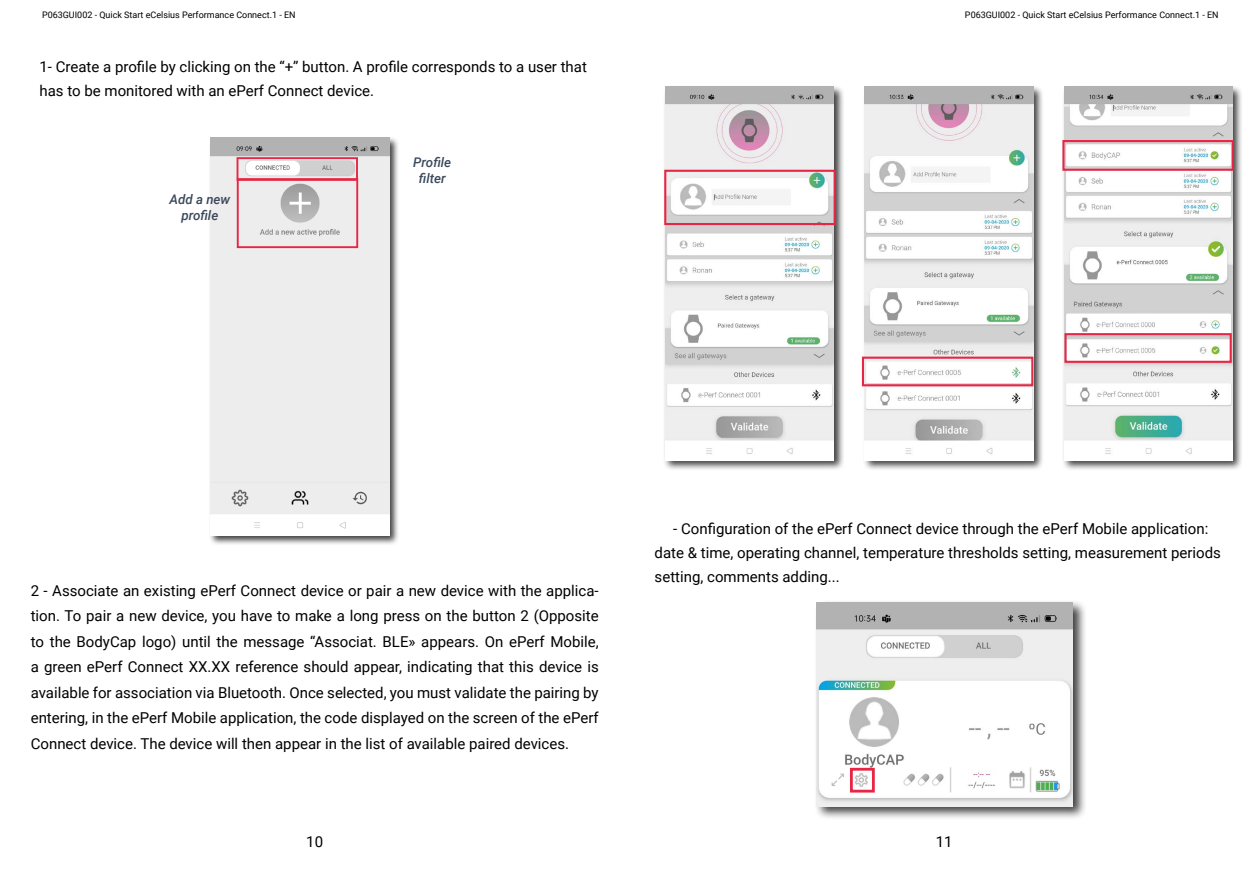
<style>
.page{position:relative;width:1259px;height:893px;background:#fff}
.page>*{position:absolute;margin:0;border:0;box-sizing:border-box;transform-origin:0 0}
.t1{font:15px/25.5px "Roboto";color:#000}
.t2{font:italic 500 13.35px/15.9px "Roboto";color:#3b495a;text-align:center}
.t3{font:9px "Roboto";color:#000}
</style>
<div class="page">
<div style="left:813px;top:599px;width:274px;height:221px;background:#000;opacity:.75"></div>
<img style="left:817px;top:602px;width:256px;height:204px">
<div style="left:850px;top:768px;width:24px;height:24px;border:3px solid #e62645"></div>
<div style="left:208px;top:136px;width:191px;height:410px;background:#000;opacity:.75"></div>
<img style="left:210px;top:138px;width:179px;height:398px">
<div style="left:236px;top:157px;width:122px;height:24px;border:2px solid #e62645"></div>
<div style="left:237px;top:178px;width:121px;height:70px;border:2px solid #e62645"></div>
<div style="left:663px;top:84px;width:181px;height:388px;background:#000;opacity:.75"></div>
<img style="left:665px;top:87px;width:169px;height:374px">
<div style="left:862px;top:84px;width:182px;height:388px;background:#000;opacity:.75"></div>
<img style="left:865px;top:87px;width:168px;height:374px">
<div style="left:1061px;top:84px;width:182px;height:388px;background:#000;opacity:.75"></div>
<img style="left:1064px;top:87px;width:168px;height:374px">
<div style="left:664px;top:170px;width:171px;height:55px;border:2px solid #e62645"></div>
<div style="left:862px;top:357px;width:171px;height:29px;border:2px solid #e62645"></div>
<div style="left:1062px;top:140px;width:171px;height:31px;border:2px solid #e62645"></div>
<div style="left:1064px;top:333px;width:167px;height:30px;border:2px solid #e62645"></div>
<p class="t3" style="left:42px;top:9px;width:255px">P063GUI002 - Quick Start eCelsius Performance Connect.1 - EN</p>
<p class="t3" style="left:965px;top:9px;width:255px">P063GUI002 - Quick Start eCelsius Performance Connect.1 - EN</p>
<p class="t1" style="left:40px;top:54px;width:549px;line-height:24px">1- Create a profile by clicking on the ‘‘+’’ button. A profile corresponds to a user that has to be monitored with an ePerf Connect device.</p>
<p class="t2" style="left:169px;top:191px;width:62px">Add a new profile</p>
<p class="t2" style="left:413px;top:154px;width:39px">Profile filter</p>
<p class="t1" style="left:31px;top:577px;width:569px;text-align:justify">2 - Associate an existing ePerf Connect device or pair a new device with the applica&shy;tion. To pair a new device, you have to make a long press on the button 2 (Opposite to the BodyCap logo) until the message ‘‘Associat. BLE» appears. On ePerf Mobile, a green ePerf Connect XX.XX reference should appear, indicating that this device is available for association via Bluetooth. Once selected, you must validate the pairing by entering, in the ePerf Mobile application, the code displayed on the screen of the ePerf Connect device. The device will then appear in the list of available paired devices.</p>
<p class="t1" style="left:654px;top:516px;width:568px;line-height:24px;text-indent:19px">- Configuration of the ePerf Connect device through the ePerf Mobile application: date &amp; time, operating channel, temperature thresholds setting, measurement periods setting, comments adding...</p>
<p class="t1" style="left:306px;top:828px;width:18px">10</p>
<p class="t1" style="left:936px;top:828px;width:18px">11</p>
</div>
